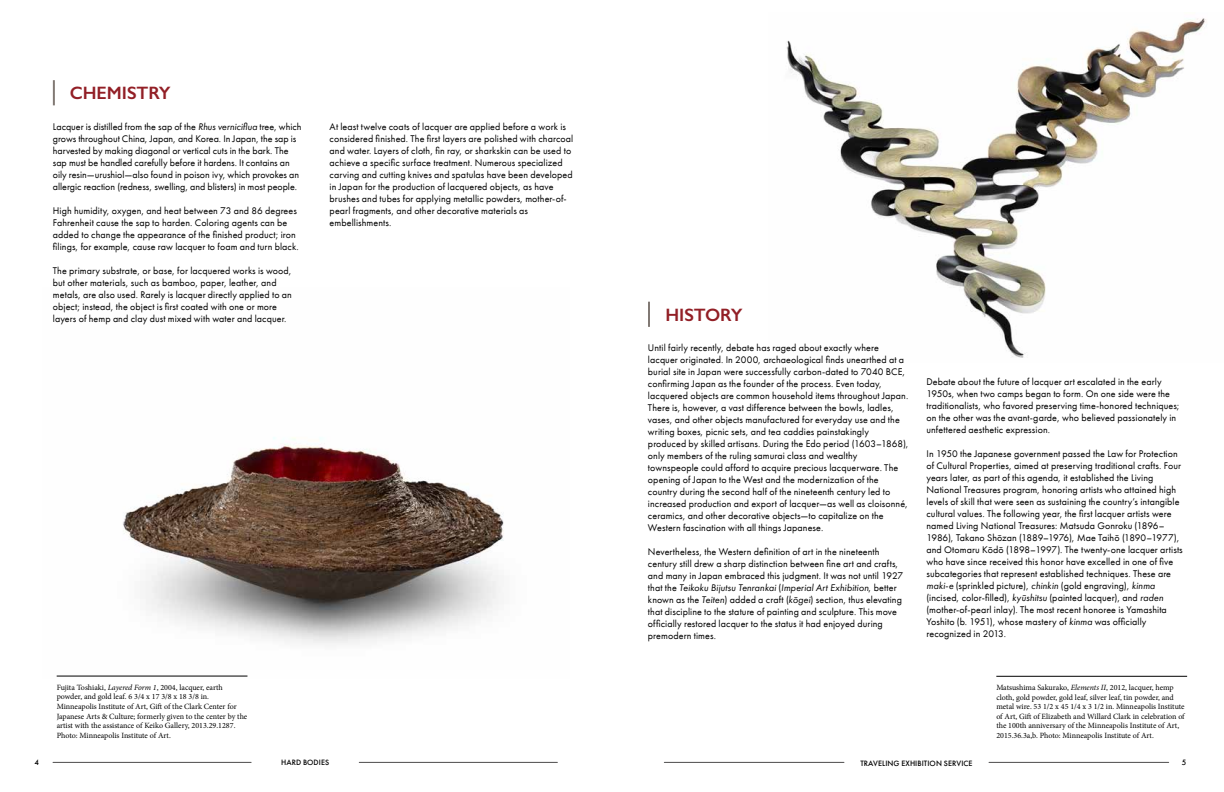
<style>
.page{position:relative;width:1224px;height:792px;background:#fff}
.page>*{position:absolute;margin:0;border:0;box-sizing:border-box;transform-origin:0 0}
.t1{font:600 18px "Gill Sans";color:#921f26}
.t2{font:10px/12px "Futura PT";letter-spacing:.01em;color:#000}
.t3{font:8px/9.6px "Minion Pro";color:#000}
.t4{font:500 8px "Futura PT";letter-spacing:.01em;color:#000}
.s1{font-style:italic}
</style>
<div class="page">
<hr style="left:53px;top:762px;width:198px;height:1px;background:#4d4c4c">
<hr style="left:664px;top:762px;width:180px;height:1px;background:#4d4c4c">
<hr style="left:359px;top:762px;width:198px;height:1px;background:#4d4c4c">
<hr style="left:989px;top:762px;width:180px;height:1px;background:#4d4c4c">
<img style="left:786px;top:18px;width:421px;height:340px">
<img style="left:56px;top:437px;width:448px;height:240px">
<hr style="left:996px;top:676px;width:191px;height:1px;background:#000">
<hr style="left:57px;top:676px;width:190px;height:1px;background:#000">
<hr style="left:53px;top:80px;width:2px;height:25px;background:#817974">
<hr style="left:648px;top:302px;width:2px;height:25px;background:#817974">
<h1 class="t1" style="left:70px;top:82px;width:102px">CHEMISTRY</h1>
<p class="t2" style="left:53px;top:121px;width:250px">Lacquer is distilled from the sap of the <span class="s1">Rhus verniciflua</span> tree, which grows throughout China, Japan, and Korea. In Japan, the sap is harvested by making diagonal or vertical cuts in the bark. The sap must be handled carefully before it hardens. It contains an oily resin—urushiol—also found in poison ivy, which provokes an allergic reaction (redness, swelling, and blisters) in most people.</p>
<p class="t2" style="left:53px;top:205px;width:247px">High humidity, oxygen, and heat between 73 and 86 degrees Fahrenheit cause the sap to harden. Coloring agents can be added to change the appearance of the finished product; iron filings, for example, cause raw lacquer to foam and turn black.</p>
<p class="t2" style="left:53px;top:265px;width:241px">The primary substrate, or base, for lacquered works is wood, but other materials, such as bamboo, paper, leather, and metals, are also used. Rarely is lacquer directly applied to an object; instead, the object is first coated with one or more layers of hemp and clay dust mixed with water and lacquer.</p>
<p class="t2" style="left:330px;top:121px;width:245px">At least twelve coats of lacquer are applied before a work is considered finished. The first layers are polished with charcoal and water. Layers of cloth, fin ray, or sharkskin can be used to achieve a specific surface treatment. Numerous specialized carving and cutting knives and spatulas have been developed in Japan for the production of lacquered objects, as have brushes and tubes for applying metallic powders, mother-of&shy;pearl fragments, and other decorative materials as embellishments.</p>
<p class="t3" style="left:57px;top:682px;width:192px">Fujita Toshiaki, <span class="s1">Layered Form 1</span>, 2004, lacquer, earth powder, and gold leaf. 6 3/4 x 17 3/8 x 18 3/8 in.<br>Minneapolis Institute of Art, Gift of the Clark Center for Japanese Arts &amp; Culture; formerly given to the center by the artist with the assistance of Keiko Gallery, 2013.29.1287.<br>Photo: Minneapolis Institute of Art.</p>
<h1 class="t1" style="left:665px;top:304px;width:79px">HISTORY</h1>
<p class="t2" style="left:648px;top:342px;width:262px">Until fairly recently, debate has raged about exactly where lacquer originated. In 2000, archaeological finds unearthed at a burial site in Japan were successfully carbon-dated to 7040 BCE, confirming Japan as the founder of the process. Even today, lacquered objects are common household items throughout Japan.<br>There is, however, a vast difference between the bowls, ladles, vases, and other objects manufactured for everyday use and the writing boxes, picnic sets, and tea caddies painstakingly produced by skilled artisans. During the Edo period (1603–1868), only members of the ruling samurai class and wealthy townspeople could afford to acquire precious lacquerware. The opening of Japan to the West and the modernization of the country during the second half of the nineteenth century led to increased production and export of lacquer—as well as cloisonné, ceramics, and other decorative objects—to capitalize on the Western fascination with all things Japanese.</p>
<p class="t2" style="left:648px;top:546px;width:257px">Nevertheless, the Western definition of art in the nineteenth century still drew a sharp distinction between fine art and crafts, and many in Japan embraced this judgment. It was not until 1927 that the <span class="s1">Teikoku Bijutsu Tenrankai</span> (<span class="s1">Imperial Art Exhibition</span>, better known as the <span class="s1">Teiten</span>) added a craft (<span class="s1">kōgei</span>) section, thus elevating that discipline to the stature of painting and sculpture. This move officially restored lacquer to the status it had enjoyed during premodern times.</p>
<p class="t2" style="left:927px;top:376px;width:255px">Debate about the future of lacquer art escalated in the early 1950s, when two camps began to form. On one side were the traditionalists, who favored preserving time-honored techniques; on the other was the avant-garde, who believed passionately in unfettered aesthetic expression.</p>
<p class="t2" style="left:927px;top:448px;width:258px">In 1950 the Japanese government passed the Law for Protection of Cultural Properties, aimed at preserving traditional crafts. Four years later, as part of this agenda, it established the Living National Treasures program, honoring artists who attained high levels of skill that were seen as sustaining the country’s intangible cultural values. The following year, the first lacquer artists were named Living National Treasures: Matsuda Gonroku (1896– 1986), Takano Shōzan (1889–1976), Mae Taihō (1890–1977), and Otomaru Kōdō (1898–1997). The twenty-one lacquer artists who have since received this honor have excelled in one of five subcategories that represent established techniques. These are <span class="s1">maki-e</span> (sprinkled picture), <span class="s1">chinkin</span> (gold engraving), <span class="s1">kinma </span>(incised, color-filled), <span class="s1">kyūshitsu</span> (painted lacquer), and <span class="s1">raden </span>(mother-of-pearl inlay). The most recent honoree is Yamashita Yoshito (b. 1951), whose mastery of <span class="s1">kinma</span> was officially recognized in 2013.</p>
<p class="t3" style="left:996px;top:683px;width:190px">Matsushima Sakurako, <span class="s1">Elements II</span>, 2012, lacquer, hemp cloth, gold powder, gold leaf, silver leaf, tin powder, and metal wire. 53 1/2 x 45 1/4 x 3 1/2 in. Minneapolis Institute of Art, Gift of Elizabeth and Willard Clark in celebration of the 100th anniversary of the Minneapolis Institute of Art, 2015.36.3a,b. Photo: Minneapolis Institute of Art.</p>
<p class="t4" style="left:34px;top:758px;width:6px">4</p>
<p class="t4" style="left:281px;top:758px;width:50px">HARD BODIES</p>
<p class="t4" style="left:860px;top:759px;width:114px">TRAVELING EXHIBITION SERVICE</p>
<p class="t4" style="left:1182px;top:758px;width:6px">5</p>
</div>
